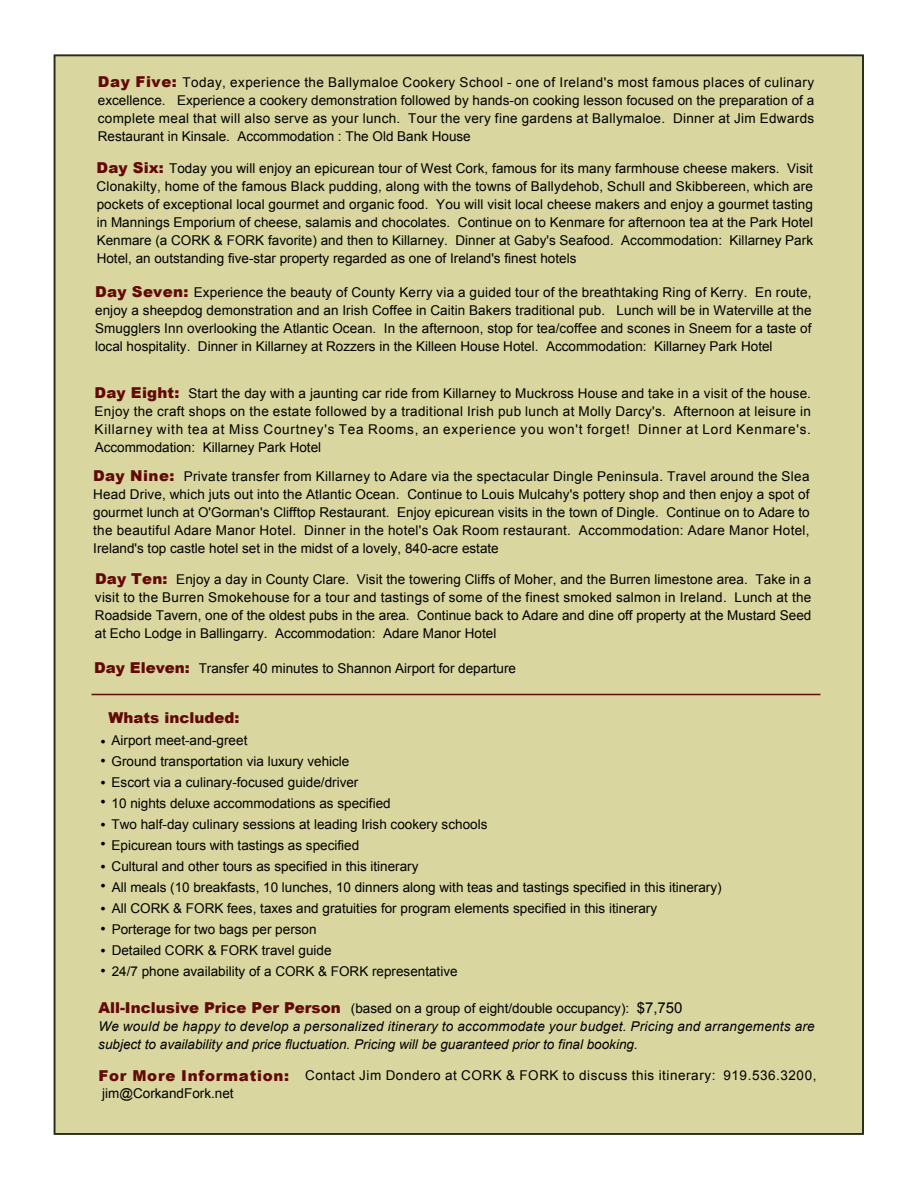
<style>
.page{position:relative;width:918px;height:1188px;background:#fff}
.page>*{position:absolute;margin:0;border:0;box-sizing:border-box;transform-origin:0 0}
.t1{font:900 15px "Arial";color:#620906}
.t2{font:15px/19.5px "Arial";color:#000}
.t3{font:13.5px/18px "Arial";color:#000;text-align:justify}
.t4{font:italic 13.5px/18px "Arial";letter-spacing:.02em;color:#000}
.t5{font:13.5px/18px "Arial";letter-spacing:.04em;color:#000}
.s1{font-weight:900;font-size:15px;color:#620906}
.s2{font-weight:900;font-style:normal;font-size:15px;color:#620906}
.s3{font-style:normal}
.s4{font-style:normal;font-size:15px}
</style>
<div class="page">
<div style="left:55px;top:55px;width:808px;height:1079px;background:#d9d6a0"></div>
<hr style="left:92px;top:694px;width:728px;height:1px;background:#620906">
<p class="t3" style="left:98px;top:73px;width:718px"><span class="s1">Day Five:</span> Today, experience the Ballymaloe Cookery School - one of Ireland's most famous places of culinary excellence. Experience a cookery demonstration followed by hands-on cooking lesson focused on the preparation of a complete meal that will also serve as your lunch. Tour the very fine gardens at Ballymaloe. Dinner at Jim Edwards Restaurant in Kinsale. Accommodation : The Old Bank House</p>
<p class="t3" style="left:97px;top:159px;width:718px"><span class="s1">Day Six:</span> Today you will enjoy an epicurean tour of West Cork, famous for its many farmhouse cheese makers. Visit Clonakilty, home of the famous Black pudding, along with the towns of Ballydehob, Schull and Skibbereen, which are pockets of exceptional local gourmet and organic food. You will visit local cheese makers and enjoy a gourmet tasting in Mannings Emporium of cheese, salamis and chocolates. Continue on to Kenmare for afternoon tea at the Park Hotel Kenmare (a CORK &amp; FORK favorite) and then to Killarney. Dinner at Gaby's Seafood. Accommodation: Killarney Park Hotel, an outstanding five-star property regarded as one of Ireland's finest hotels</p>
<p class="t3" style="left:95px;top:283px;width:718px"><span class="s1">Day Seven:</span> Experience the beauty of County Kerry via a guided tour of the breathtaking Ring of Kerry. En route, enjoy a sheepdog demonstration and an Irish Coffee in Caitin Bakers traditional pub. Lunch will be in Waterville at the Smugglers Inn overlooking the Atlantic Ocean. In the afternoon, stop for tea/coffee and scones in Sneem for a taste of local hospitality. Dinner in Killarney at Rozzers in the Killeen House Hotel. Accommodation: Killarney Park Hotel</p>
<p class="t3" style="left:95px;top:384px;width:718px"><span class="s1">Day Eight:</span> Start the day with a jaunting car ride from Killarney to Muckross House and take in a visit of the house.<br>Enjoy the craft shops on the estate followed by a traditional Irish pub lunch at Molly Darcy's. Afternoon at leisure in Killarney with tea at Miss Courtney's Tea Rooms, an experience you won't forget! Dinner at Lord Kenmare's.<br>Accommodation: Killarney Park Hotel</p>
<p class="t3" style="left:93px;top:467px;width:718px"><span class="s1">Day Nine:</span> Private transfer from Killarney to Adare via the spectacular Dingle Peninsula. Travel around the Slea Head Drive, which juts out into the Atlantic Ocean. Continue to Louis Mulcahy's pottery shop and then enjoy a spot of gourmet lunch at O'Gorman's Clifftop Restaurant. Enjoy epicurean visits in the town of Dingle. Continue on to Adare to the beautiful Adare Manor Hotel. Dinner in the hotel's Oak Room restaurant. Accommodation: Adare Manor Hotel, Ireland's top castle hotel set in the midst of a lovely, 840-acre estate</p>
<p class="t3" style="left:95px;top:570px;width:718px"><span class="s1">Day Ten:</span> Enjoy a day in County Clare. Visit the towering Cliffs of Moher, and the Burren limestone area. Take in a visit to the Burren Smokehouse for a tour and tastings of some of the finest smoked salmon in Ireland. Lunch at the Roadside Tavern, one of the oldest pubs in the area. Continue back to Adare and dine off property at the Mustard Seed at Echo Lodge in Ballingarry. Accommodation: Adare Manor Hotel</p>
<p class="t3" style="left:94px;top:659px;width:423px"><span class="s1">Day Eleven:</span> Transfer 40 minutes to Shannon Airport for departure</p>
<p class="t1" style="left:109px;top:707px;width:132px">Whats included:</p>
<p class="t3" style="left:112px;top:730px;width:612px;line-height:21px;text-align:left">Airport meet-and-greet<br>Ground transportation via luxury vehicle<br>Escort via a culinary-focused guide/driver<br>10 nights deluxe accommodations as specified<br>Two half-day culinary sessions at leading Irish cookery schools<br>Epicurean tours with tastings as specified<br>Cultural and other tours as specified in this itinerary<br>All meals (10 breakfasts, 10 lunches, 10 dinners along with teas and tastings specified in this itinerary)<br>All CORK &amp; FORK fees, taxes and gratuities for program elements specified in this itinerary<br>Porterage for two bags per person<br>Detailed CORK &amp; FORK travel guide<br>24/7 phone availability of a CORK &amp; FORK representative</p>
<p class="t2" style="left:100px;top:732px;width:7px">• •</p>
<p class="t2" style="left:100px;top:773px;width:7px">• •</p>
<p class="t2" style="left:100px;top:815px;width:7px">• •</p>
<p class="t2" style="left:100px;top:857px;width:7px">• •</p>
<p class="t2" style="left:100px;top:899px;width:7px">• •</p>
<p class="t2" style="left:100px;top:941px;width:7px">• •</p>
<p class="t4" style="left:98px;top:999px;width:718px"><span class="s2">All-Inclusive Price Per Person</span> <span class="s3">(based on a group of eight/double occupancy):</span> <span class="s4">$7,750<br></span>We would be happy to develop a personalized itinerary to accommodate your budget. Pricing and arrangements are subject to availability and price fluctuation. Pricing will be guaranteed prior to final booking.</p>
<p class="t5" style="left:98px;top:1067px;width:720px"><span class="s1">For More Information:</span> Contact Jim Dondero at CORK &amp; FORK to discuss this itinerary: 919.536.3200, jim@CorkandFork.net</p>
</div>
